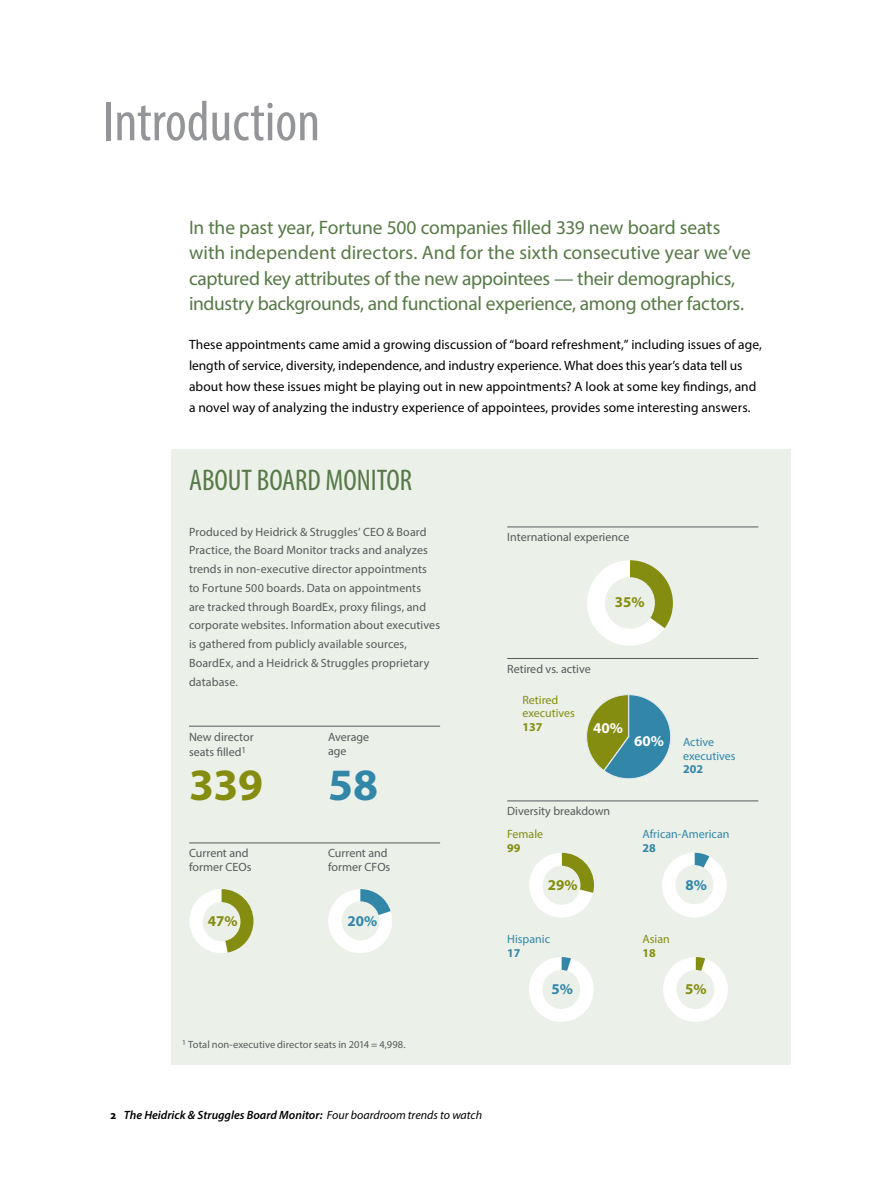
<style>
.page{position:relative;width:893px;height:1188px;background:#fff}
.page>*{position:absolute;margin:0;border:0;box-sizing:border-box;transform-origin:0 0}
.t1{font:condensed 57px "Myriad Pro";color:#939598}
.t2{font:700 45px "Myriad Pro";color:#858d10}
.t3{font:700 45px "Myriad Pro";color:#3287a8}
.t4{font:condensed 30px "Myriad Pro";color:#577947}
.t5{font:19.5px/25.5px "Myriad Pro";letter-spacing:-.015em;color:#577947}
.t6{font:700 15px "Myriad Pro";color:#858d10}
.t7{font:700 15px "Myriad Pro";color:#3287a8}
.t8{font:700 15px "Myriad Pro";color:#fff}
.t9{font:13.5px/21px "Myriad Pro";color:#000}
.t10{font:12px/18.8px "Myriad Pro";letter-spacing:.005em;color:#58595b}
.t11{font:italic 600 12px "Myriad Pro";color:#000}
.t12{font:12px/13.5px "Myriad Pro";color:#3287a8}
.t13{font:12px/13.5px "Myriad Pro";color:#858d10}
.t14{font:700 12px "Myriad Pro";color:#3287a8}
.t15{font:700 12px "Myriad Pro";color:#858d10}
.t16{font:10.5px "Myriad Pro";color:#58595b}
.s1{font-weight:700;font-style:normal}
.s2{font-weight:400}
</style>
<div class="page">
<div style="left:171px;top:450px;width:620px;height:615px;background:#ebf0e9"></div>
<hr style="left:189px;top:726px;width:251px;height:1px;background:#58595b">
<hr style="left:507px;top:658px;width:251px;height:1px;background:#58595b">
<hr style="left:507px;top:801px;width:251px;height:1px;background:#58595b">
<svg style="left:587px;top:694px;width:84px;height:85px"></svg>
<svg style="left:529px;top:853px;width:65px;height:65px"></svg>
<div style="left:543px;top:866px;width:37px;height:39px;background:#ebf0e9;border-radius:50%"></div>
<svg style="left:662px;top:853px;width:65px;height:65px"></svg>
<div style="left:675px;top:865px;width:38px;height:39px;background:#ebf0e9;border-radius:50%"></div>
<svg style="left:529px;top:957px;width:65px;height:65px"></svg>
<div style="left:542px;top:970px;width:38px;height:39px;background:#ebf0e9;border-radius:50%"></div>
<svg style="left:663px;top:957px;width:65px;height:65px"></svg>
<div style="left:677px;top:970px;width:37px;height:39px;background:#ebf0e9;border-radius:50%"></div>
<hr style="left:507px;top:527px;width:251px;height:1px;background:#58595b">
<hr style="left:189px;top:843px;width:251px;height:1px;background:#58595b">
<svg style="left:587px;top:560px;width:86px;height:86px"></svg>
<div style="left:605px;top:577px;width:50px;height:52px;background:#ebf0e9;border-radius:50%"></div>
<svg style="left:189px;top:889px;width:64px;height:64px"></svg>
<svg style="left:328px;top:889px;width:64px;height:64px"></svg>
<div style="left:342px;top:901px;width:37px;height:39px;background:#ebf0e9;border-radius:50%"></div>
<div style="left:203px;top:902px;width:37px;height:39px;background:#ebf0e9;border-radius:50%"></div>
<h1 class="t1" style="left:103px;top:87px;width:219px">Introduction</h1>
<p class="t5" style="left:189px;top:214px;width:563px">In the past year, Fortune 500 companies filled 339 new board seats with independent directors. And for the sixth consecutive year we’ve captured key attributes of the new appointees — their demographics, industry backgrounds, and functional experience, among other factors.</p>
<p class="t9" style="left:189px;top:334px;width:574px">These appointments came amid a growing discussion of “board refreshment,” including issues of age, length of service, diversity, independence, and industry experience. What does this year’s data tell us about how these issues might be playing out in new appointments? A look at some key findings, and a novel way of analyzing the industry experience of appointees, provides some interesting answers.</p>
<h3 class="t4" style="left:189px;top:462px;width:225px">ABOUT BOARD MONITOR</h3>
<p class="t10" style="left:189px;top:522px;width:253px">Produced by Heidrick &amp; Struggles’ CEO &amp; Board Practice, the Board Monitor tracks and analyzes trends in non-executive director appointments to Fortune 500 boards. Data on appointments<br>are tracked through BoardEx, proxy filings, and corporate websites. Information about executives is gathered from publicly available sources, BoardEx, and a Heidrick &amp; Struggles proprietary database.</p>
<p class="t10" style="left:189px;top:729px;width:66px;line-height:15px">New director seats filled<sup>1</sup></p>
<p class="t10" style="left:328px;top:730px;width:43px;line-height:13.5px">Average age</p>
<h2 class="t2" style="left:189px;top:755px;width:76px">339</h2>
<h2 class="t3" style="left:328px;top:755px;width:51px">58</h2>
<p class="t10" style="left:189px;top:846px;width:64px;line-height:13.5px">Current and former CEOs</p>
<p class="t10" style="left:328px;top:846px;width:64px;line-height:13.5px">Current and former CFOs</p>
<p class="t6" style="left:208px;top:911px;width:31px">47%</p>
<p class="t7" style="left:348px;top:911px;width:31px">20%</p>
<p class="t16" style="left:182px;top:1038px;width:225px"><sup>1</sup> Total non-executive director seats in 2014 = 4,998.</p>
<p class="t11" style="left:111px;top:1107px;width:373px"><span class="s1">2</span> The Heidrick &amp; Struggles Board Monitor: <span class="s2">Four boardroom trends to watch</span></p>
<p class="t10" style="left:507px;top:528px;width:124px">International experience</p>
<p class="t10" style="left:507px;top:659px;width:85px">Retired vs. active</p>
<p class="t6" style="left:615px;top:592px;width:31px">35%</p>
<p class="t13" style="left:522px;top:693px;width:54px">Retired executives</p>
<p class="t15" style="left:522px;top:719px;width:21px">137</p>
<p class="t8" style="left:593px;top:718px;width:31px">40%</p>
<p class="t8" style="left:634px;top:732px;width:31px">60%</p>
<p class="t12" style="left:683px;top:735px;width:54px">Active executives</p>
<p class="t14" style="left:683px;top:761px;width:21px">202</p>
<p class="t10" style="left:507px;top:801px;width:105px">Diversity breakdown</p>
<p class="t13" style="left:507px;top:827px;width:38px">Female</p>
<p class="t15" style="left:507px;top:840px;width:15px">99</p>
<p class="t12" style="left:642px;top:827px;width:88px">African-American</p>
<p class="t14" style="left:642px;top:840px;width:15px">28</p>
<p class="t6" style="left:548px;top:875px;width:31px">29%</p>
<p class="t7" style="left:686px;top:875px;width:23px">8%</p>
<p class="t12" style="left:507px;top:932px;width:44px">Hispanic</p>
<p class="t14" style="left:507px;top:945px;width:15px">17</p>
<p class="t13" style="left:642px;top:932px;width:29px">Asian</p>
<p class="t15" style="left:642px;top:945px;width:15px">18</p>
<p class="t7" style="left:551px;top:980px;width:23px">5%</p>
<p class="t6" style="left:685px;top:980px;width:23px">5%</p>
</div>
